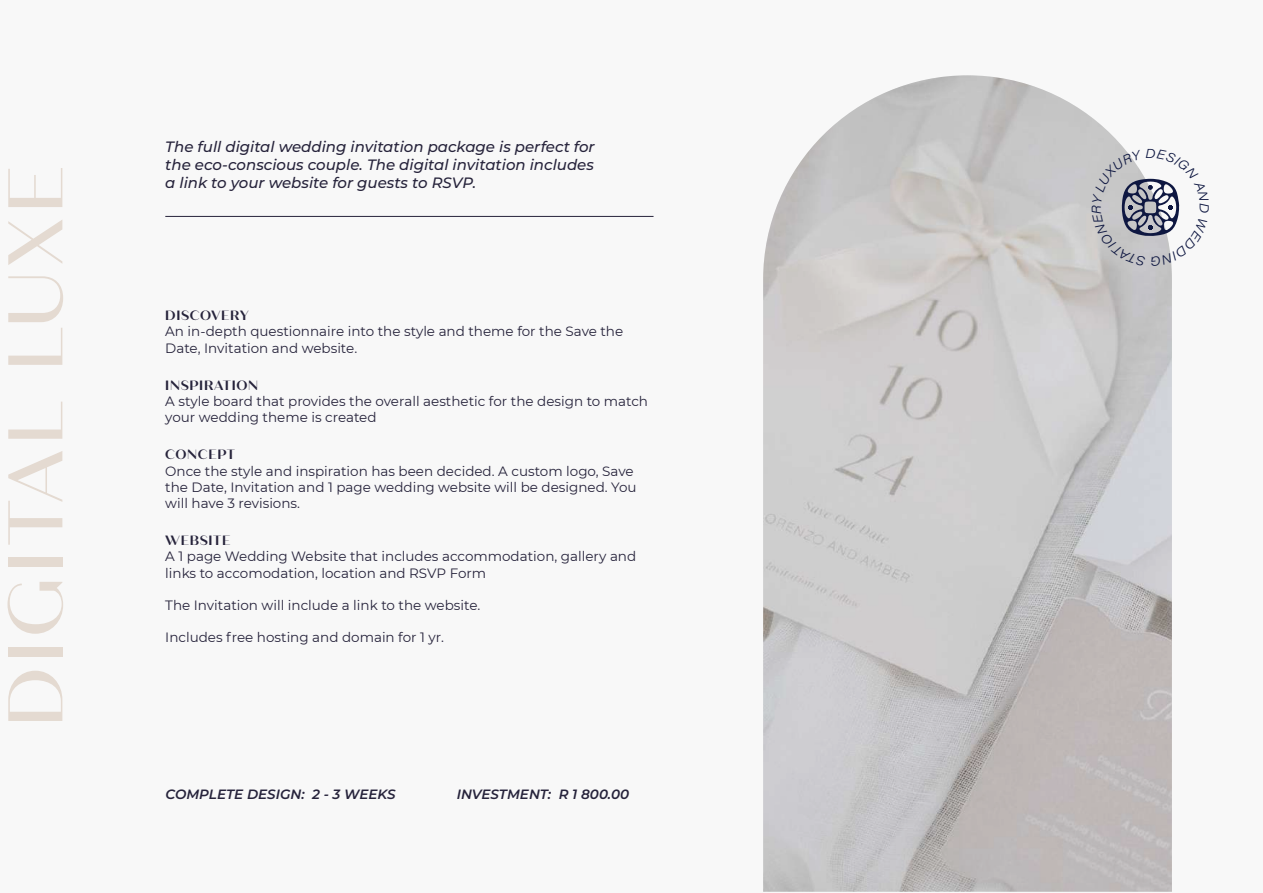
<style>
.page{position:relative;width:1263px;height:893px;background:#f8f8f8}
.page>*{position:absolute;margin:0;border:0;box-sizing:border-box;transform-origin:0 0}
.t1{font:500 77.25px "Quiche Sans";letter-spacing:.05em;color:#e4dad1}
.t2{font:italic 500 15px/18px "Montserrat";color:#26233b;text-align:justify}
.t3{font:13.5px/16.2px "Montserrat";color:#26233b}
.t4{font:italic 600 13.5px "Montserrat";color:#26233b}
.t5{font:700 13.5px "Quiche Sans";letter-spacing:.05em;color:#26233b}
.t6{font:italic 300 12.75px "Acumin Pro Wide";color:#0e1741}
</style>
<div class="page">
<hr style="left:165px;top:216px;width:488px;height:1px;background:#26233b">
<svg style="left:763px;top:75px;width:409px;height:817px;background:#c9c7c8"></svg>
<svg style="left:1092px;top:149px;width:88px;height:117px"></svg>
<h1 class="t1" style="left:-10px;top:727px;width:563px;rotate:-90deg">DIGITAL LUXE</h1>
<p class="t2" style="left:165px;top:137px;width:431px">The full digital wedding invitation package is perfect for the eco-conscious couple. The digital invitation includes a link to your website for guests to RSVP.</p>
<p class="t5" style="left:165px;top:307px;width:85px">DISCOVERY</p>
<p class="t3" style="left:165px;top:323px;width:459px">An in-depth questionnaire into the style and theme for the Save the<br>Date, Invitation and website.</p>
<p class="t5" style="left:165px;top:377px;width:94px">INSPIRATION</p>
<p class="t3" style="left:165px;top:393px;width:484px">A style board that provides the overall aesthetic for the design to match your wedding theme is created</p>
<p class="t5" style="left:165px;top:447px;width:71px">CONCEPT</p>
<p class="t3" style="left:165px;top:462px;width:473px">Once the style and inspiration has been decided. A custom logo, Save the Date, Invitation and 1 page wedding website will be designed. You will have 3 revisions.</p>
<p class="t5" style="left:165px;top:532px;width:67px">WEBSITE</p>
<p class="t3" style="left:165px;top:548px;width:472px">A 1 page Wedding Website that includes accommodation, gallery and links to accomodation, location and RSVP Form</p>
<p class="t3" style="left:165px;top:597px;width:317px">The Invitation will include a link to the website.</p>
<p class="t3" style="left:165px;top:629px;width:280px">Includes free hosting and domain for 1 yr.</p>
<p class="t4" style="left:165px;top:785px;width:232px">COMPLETE DESIGN: 2 - 3 WEEKS</p>
<p class="t4" style="left:457px;top:785px;width:174px">INVESTMENT: R 1 800.00</p>
<p class="t6" style="left:1145px;top:144px;width:12px">D</p>
<p class="t6" style="left:1213px;top:203px;width:12px;rotate:90deg">D</p>
</div>
